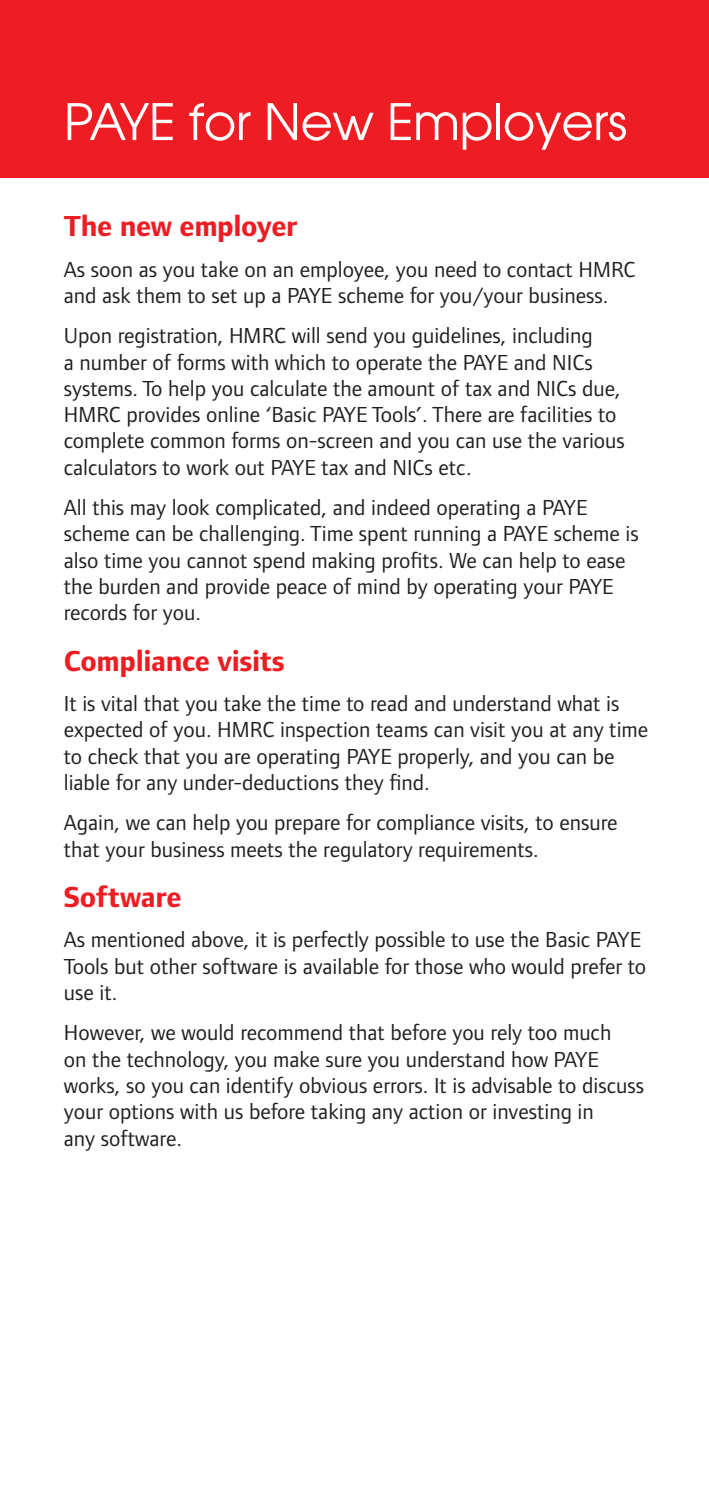
<style>
.page{position:relative;width:709px;height:1489px;background:#fff}
.page>*{position:absolute;margin:0;border:0;box-sizing:border-box;transform-origin:0 0}
.t1{font:50px "Avant Garde";letter-spacing:-.01em;color:#fff}
.t2{font:700 30px "Foundry Form Sans";letter-spacing:-.01em;color:#ee1d23}
.t3{font:22.5px/26.2px "Foundry Form Sans";color:#231f20}
</style>
<div class="page">
<div style="left:0;top:0;width:7px;height:177px;background:#ee1d23"></div>
<div style="left:7px;top:0;width:702px;height:177px;background:#ee1d23"></div>
<h1 class="t1" style="left:64px;top:91px;width:565px">PAYE for New Employers</h1>
<h2 class="t2" style="left:64px;top:209px;width:235px">The new employer</h2>
<p class="t3" style="left:64px;top:256px;width:573px">As soon as you take on an employee, you need to contact HMRC and ask them to set up a PAYE scheme for you/your business.</p>
<p class="t3" style="left:64px;top:322px;width:562px">Upon registration, HMRC will send you guidelines, including<br>a number of forms with which to operate the PAYE and NICs systems. To help you calculate the amount of tax and NICs due, HMRC provides online ‘Basic PAYE Tools’. There are facilities to complete common forms on-screen and you can use the various calculators to work out PAYE tax and NICs etc.</p>
<p class="t3" style="left:64px;top:494px;width:576px">All this may look complicated, and indeed operating a PAYE scheme can be challenging. Time spent running a PAYE scheme is also time you cannot spend making profits. We can help to ease the burden and provide peace of mind by operating your PAYE records for you.</p>
<h2 class="t2" style="left:64px;top:643px;width:223px">Compliance visits</h2>
<p class="t3" style="left:64px;top:690px;width:586px">It is vital that you take the time to read and understand what is expected of you. HMRC inspection teams can visit you at any time to check that you are operating PAYE properly, and you can be liable for any under-deductions they find.</p>
<p class="t3" style="left:64px;top:809px;width:555px">Again, we can help you prepare for compliance visits, to ensure that your business meets the regulatory requirements.</p>
<h2 class="t2" style="left:64px;top:880px;width:119px">Software</h2>
<p class="t3" style="left:64px;top:926px;width:584px">As mentioned above, it is perfectly possible to use the Basic PAYE<br>Tools but other software is available for those who would prefer to use it.</p>
<p class="t3" style="left:64px;top:1019px;width:581px">However, we would recommend that before you rely too much<br>on the technology, you make sure you understand how PAYE works, so you can identify obvious errors. It is advisable to discuss your options with us before taking any action or investing in<br>any software.</p>
</div>
